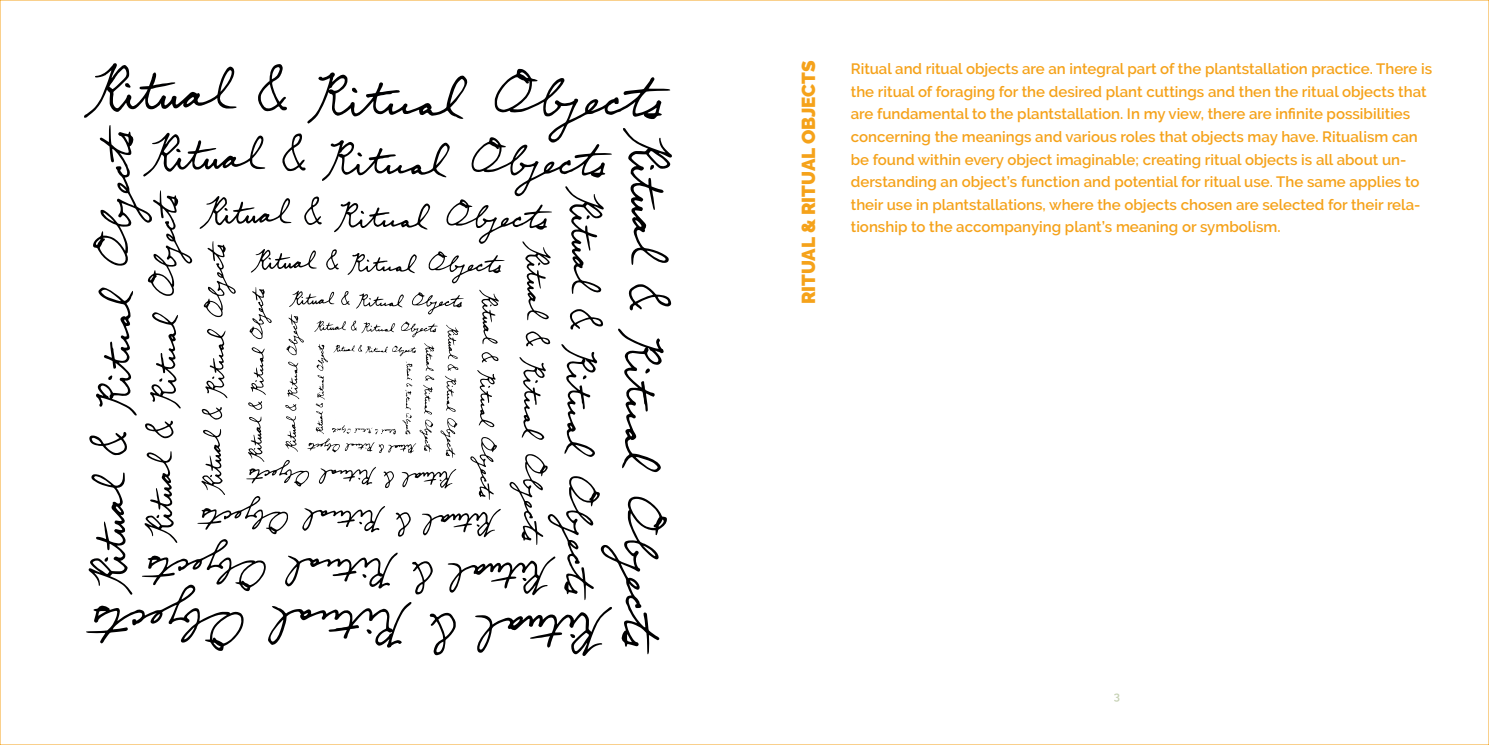
<style>
.page{position:relative;width:1489px;height:745px;background:#fff}
.page>*{position:absolute;margin:0;border:0;box-sizing:border-box;transform-origin:0 0}
.t1{font:900 18.75px "Raleway";color:#f5a21a}
.t2{font:600 15px/22.5px "Raleway";color:#f5a21a}
.t3{font:600 11.25px "Raleway";color:#abbc91}
</style>
<div class="page">
<svg style="left:84px;top:63px;width:588px;height:592px"></svg>
<p class="t1" style="left:797px;top:304px;width:245px;rotate:-90deg">RITUAL &amp; RITUAL OBJECTS</p>
<p class="t2" style="left:850px;top:58px;width:583px">Ritual and ritual objects are an integral part of the plantstallation practice. There is the ritual of foraging for the desired plant cuttings and then the ritual objects that are fundamental to the plantstallation. In my view, there are infinite possibilities concerning the meanings and various roles that objects may have. Ritualism can be found within every object imaginable; creating ritual objects is all about un&shy;derstanding an object’s function and potential for ritual use. The same applies to their use in plantstallations, where the objects chosen are selected for their rela&shy;tionship to the accompanying plant’s meaning or symbolism.</p>
<p class="t3" style="left:1113px;top:688px;width:8px">3</p>
</div>
